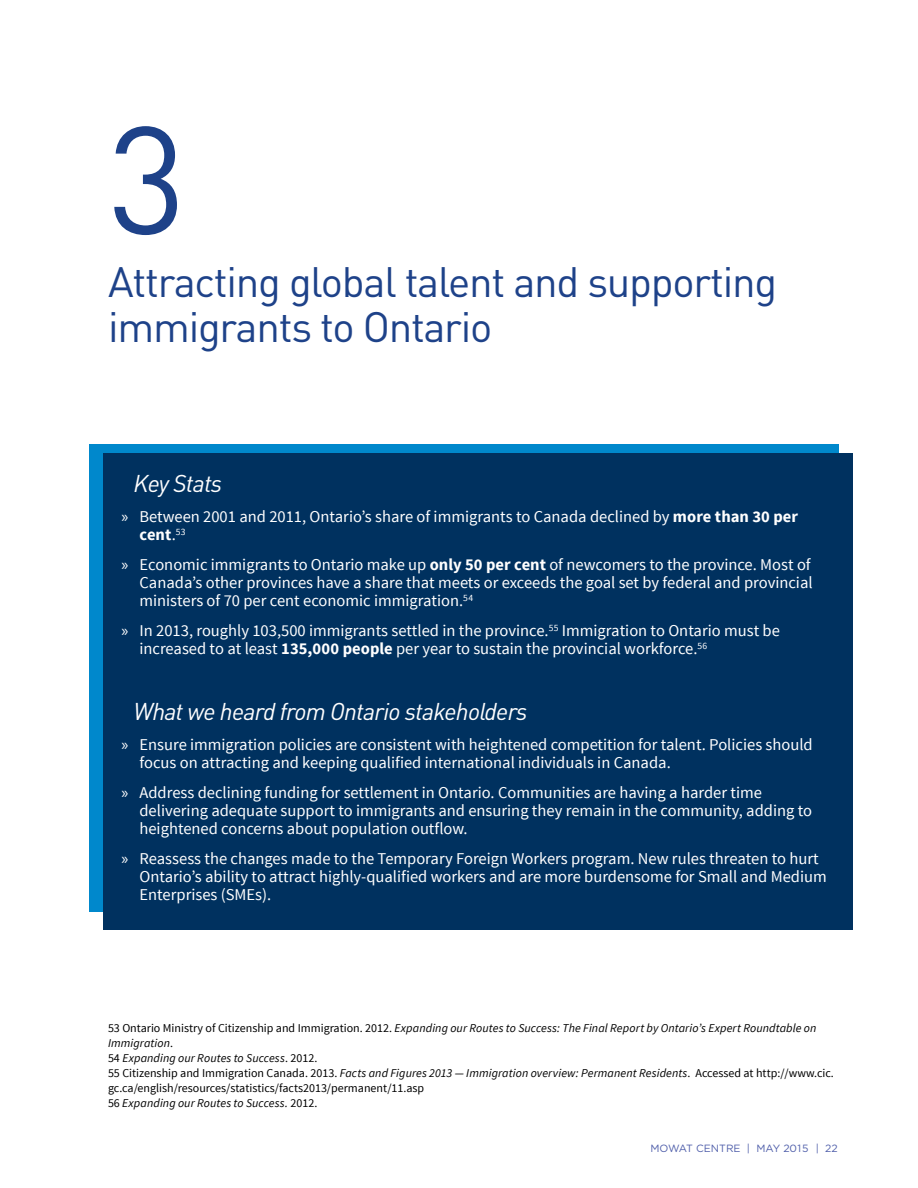
<style>
.page{position:relative;width:918px;height:1188px;background:#fff}
.page>*{position:absolute;margin:0;border:0;box-sizing:border-box;transform-origin:0 0}
.t1{font:150px "DIN";color:#1e4289}
.t2{font:42px/45px "DIN";letter-spacing:-.03em;color:#1e4289}
.t3{font:italic 24px "DINOT";letter-spacing:-.03em;color:#fff}
.t4{font:16.5px/18px "Source Sans Pro";color:#fff}
.t5{font:italic 12px/15px "Source Sans Pro";letter-spacing:.01em;color:#000}
.t6{font:10.5px "Gotham HTF";color:#505faa}
.s1{font-family:"Myriad Pro"}
.s2{font-weight:700}
.s3{font-style:normal}
</style>
<div class="page">
<div style="left:89px;top:445px;width:749px;height:467px;background:#08c"></div>
<div style="left:104px;top:454px;width:749px;height:476px;background:#00315f"></div>
<h1 class="t1" style="left:108px;top:86px;width:80px">3</h1>
<h2 class="t2" style="left:108px;top:259px;width:671px">Attracting global talent and supporting immigrants to Ontario</h2>
<h3 class="t3" style="left:134px;top:468px;width:90px">Key Stats</h3>
<p class="t4" style="left:140px;top:508px;width:660px;text-indent:-18px"><span class="s1">»</span> Between 2001 and 2011, Ontario’s share of immigrants to Canada declined by <span class="s2">more than 30 per cent</span>.<sup>53</sup></p>
<p class="t4" style="left:140px;top:556px;width:675px;text-align:justify;text-indent:-18px"><span class="s1">»</span> Economic immigrants to Ontario make up <span class="s2">only 50 per cent</span> of newcomers to the province. Most of Canada’s other provinces have a share that meets or exceeds the goal set by federal and provincial ministers of 70 per cent economic immigration.<sup>54</sup></p>
<p class="t4" style="left:139px;top:622px;width:642px;text-indent:-18px"><span class="s1">»</span> In 2013, roughly 103,500 immigrants settled in the province.<sup>55</sup> Immigration to Ontario must be increased to at least <span class="s2">135,000 people</span> per year to sustain the provincial workforce.<sup>56</sup></p>
<h3 class="t3" style="left:134px;top:696px;width:395px">What we heard from Ontario stakeholders</h3>
<p class="t4" style="left:140px;top:736px;width:675px;text-indent:-18px"><span class="s1">»</span> Ensure immigration policies are consistent with heightened competition for talent. Policies should focus on attracting and keeping qualified international individuals in Canada.</p>
<p class="t4" style="left:140px;top:784px;width:674px;text-indent:-18px"><span class="s1">»</span> Address declining funding for settlement in Ontario. Communities are having a harder time delivering adequate support to immigrants and ensuring they remain in the community, adding to heightened concerns about population outflow.</p>
<p class="t4" style="left:140px;top:850px;width:689px;text-indent:-18px"><span class="s1">»</span> Reassess the changes made to the Temporary Foreign Workers program. New rules threaten to hurt<br>Ontario’s ability to attract highly-qualified workers and are more burdensome for Small and Medium<br>Enterprises (SMEs).</p>
<p class="t5" style="left:108px;top:1021px;width:727px"><span class="s3">53 Ontario Ministry of Citizenship and Immigration. 2012.</span> Expanding our Routes to Success: The Final Report by Ontario’s Expert Roundtable on Immigration<span class="s3">.<br>54</span> Expanding our Routes to Success<span class="s3">. 2012.<br>55 Citizenship and Immigration Canada. 2013.</span> Facts and Figures 2013 — Immigration overview: Permanent Residents<span class="s3">. Accessed at http://www.cic. gc.ca/english/resources/statistics/facts2013/permanent/11.asp<br>56</span> Expanding our Routes to Success. <span class="s3">2012.</span></p>
<p class="t6" style="left:651px;top:1143px;width:189px">MOWAT CENTRE | MAY 2015 | 22</p>
</div>
